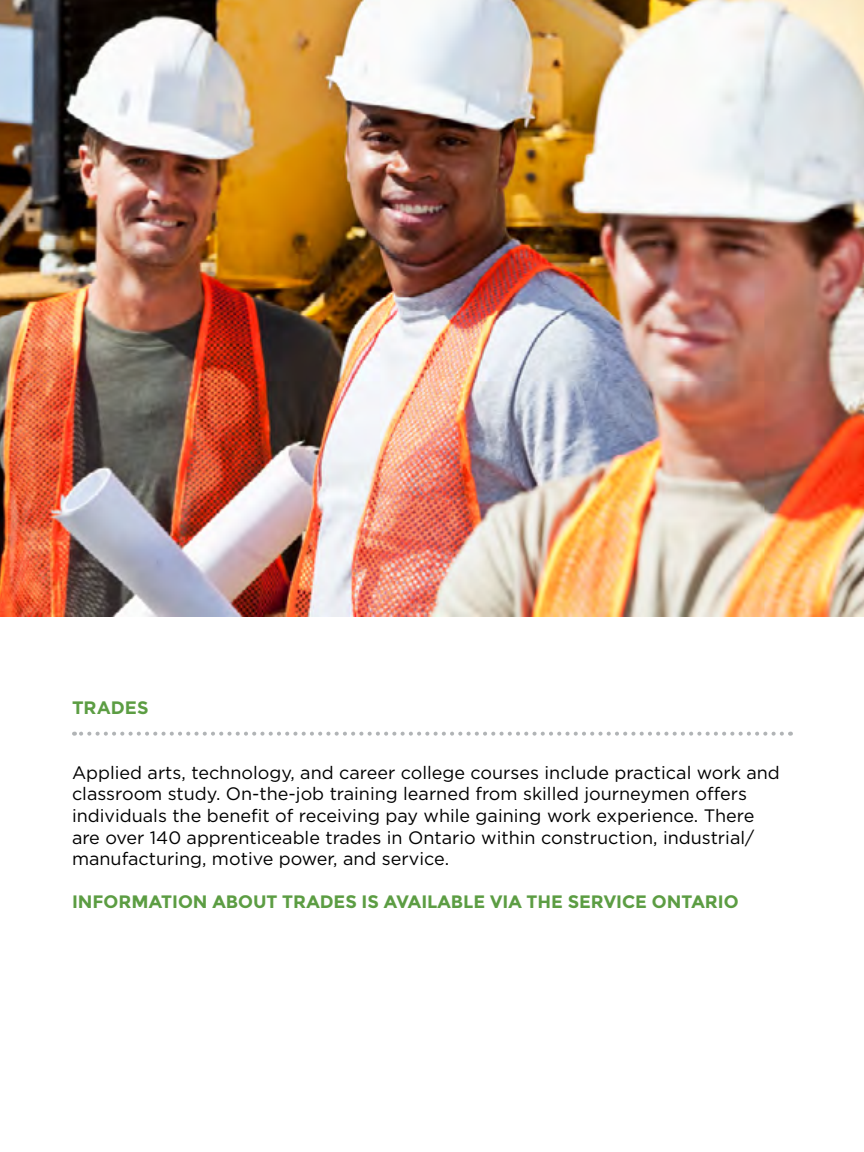
<style>
.page{position:relative;width:864px;height:1152px;background:#fff}
.page>*{position:absolute;margin:0;border:0;box-sizing:border-box;transform-origin:0 0}
.t1{font:18px/21.6px "Gotham";color:#000}
.t2{font:700 18px "Montserrat";color:#5c9d43}
.t3{font:700 18px "Gotham";color:#5c9d43}
</style>
<div class="page">
<svg style="left:74px;top:732px;width:708px;height:4px"></svg>
<img style="left:0;top:0;width:864px;height:616px">
<p class="t3" style="left:72px;top:696px;width:78px">TRADES</p>
<p class="t1" style="left:72px;top:761px;width:709px">Applied arts, technology, and career college courses include practical work and classroom study. On-the-job training learned from skilled journeymen offers individuals the benefit of receiving pay while gaining work experience. There are over 140 apprenticeable trades in Ontario within construction, industrial/ manufacturing, motive power, and service.</p>
<p class="t2" style="left:72px;top:891px;width:668px">INFORMATION ABOUT TRADES IS AVAILABLE VIA THE SERVICE ONTARIO</p>
</div>
